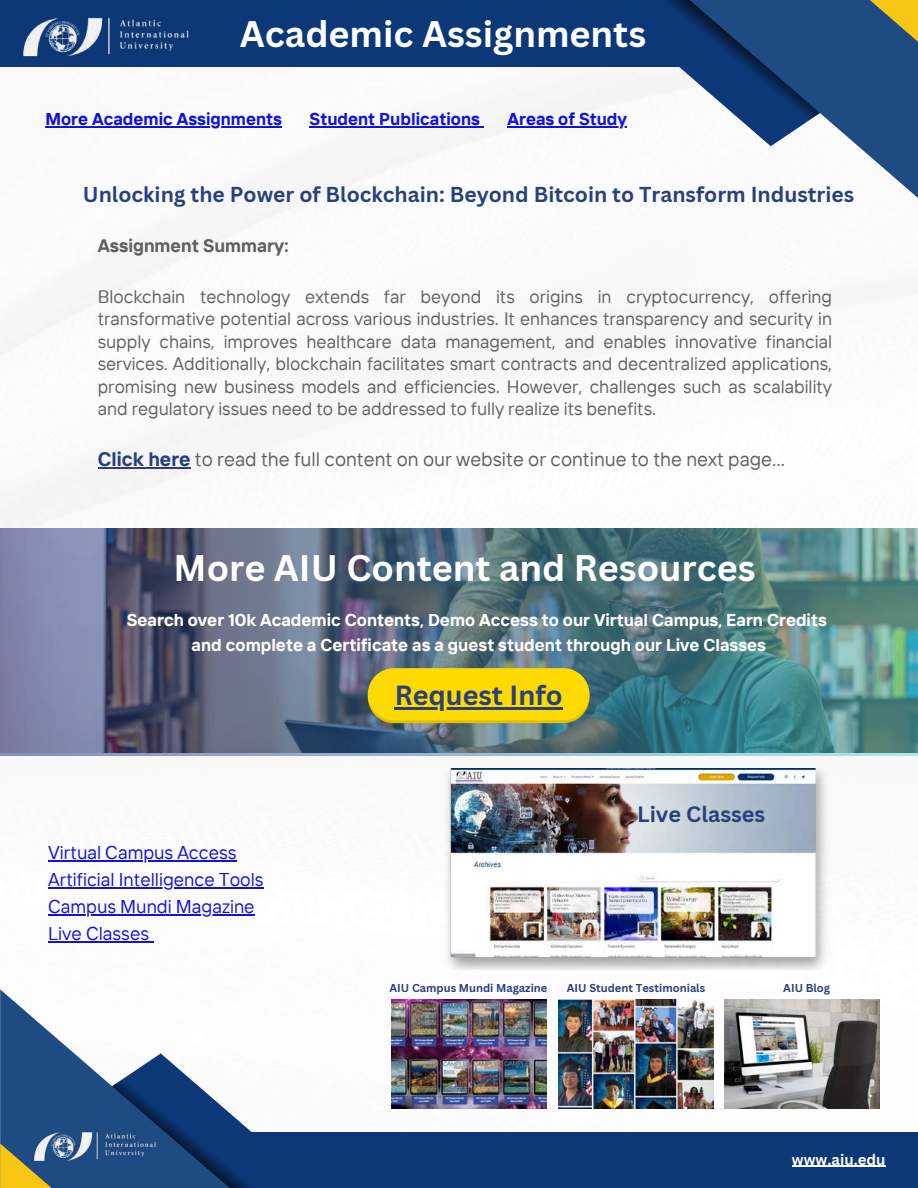
<style>
.page{position:relative;width:918px;height:1188px;background:#fff}
.page>*{position:absolute;margin:0;border:0;box-sizing:border-box;transform-origin:0 0}
.t1{font:700 36px "Canva Sans";color:#fff}
.t2{font:700 27px "Canva Sans";color:#28407b}
.t3{font:700 21.6px "Canva Sans";color:#28407b}
.t4{font:700 21px "Canva Sans";color:#28407b}
.t5{font:19.5px "TT Interphases";color:#606060}
.t6{font:18.45px/27px "TT Interphases";color:#1112dd}
.t7{font:18px/22.5px "TT Interphases";color:#606060;text-align:justify}
.t8{font:700 18px "TT Interphases";color:#606060}
.t9{font:700 17.1px/24.8px "TT Interphases";color:#fff;text-align:center}
.t10{font:700 17.1px "TT Interphases";color:#1112dd}
.t11{font:700 15px "Canva Sans";color:#fff}
.t12{font:700 11.1px "Canva Sans";color:#28407b}
.s1{font-weight:700;color:#28407b}
</style>
<div class="page">
<img style="left:0;top:66px;width:918px;height:1043px">
<div style="left:175px;top:1132px;width:743px;height:56px;background:#0c3877"></div>
<svg style="left:0;top:989px;width:282px;height:199px"></svg>
<svg style="left:0;top:1143px;width:104px;height:45px;background:#757c55"></svg>
<svg style="left:112px;top:1053px;width:257px;height:135px"></svg>
<img style="left:0;top:529px;width:918px;height:227px">
<svg style="left:192px;top:1032px;width:12px;height:10px"></svg>
<svg style="left:368px;top:699px;width:221px;height:24px"></svg>
<div style="left:368px;top:668px;width:221px;height:52px;background:#ffda00;border-radius:26px"></div>
<hr style="left:45px;top:126px;width:237px;height:1px;background:#1112dd">
<hr style="left:310px;top:126px;width:170px;height:1px;background:#1112dd">
<hr style="left:508px;top:126px;width:119px;height:1px;background:#1112dd">
<div style="left:0;top:0;width:699px;height:66px;background:#0c3877"></div>
<svg style="left:648px;top:0;width:270px;height:211px"></svg>
<svg style="left:828px;top:0;width:90px;height:55px;background:#4a646b"></svg>
<svg style="left:560px;top:0;width:260px;height:146px"></svg>
<img style="left:20px;top:17px;width:172px;height:50px">
<hr style="left:98px;top:467px;width:93px;height:1px;background:#28407b">
<img style="left:423px;top:768px;width:427px;height:201px">
<hr style="left:395px;top:708px;width:168px;height:2px;background:#28407b">
<hr style="left:48px;top:860px;width:189px;height:1px;background:#1112dd">
<hr style="left:48px;top:887px;width:216px;height:1px;background:#1112dd">
<hr style="left:48px;top:914px;width:207px;height:1px;background:#1112dd">
<hr style="left:48px;top:941px;width:101px;height:1px;background:#1112dd">
<img style="left:31px;top:1124px;width:127px;height:44px">
<hr style="left:792px;top:1166px;width:94px;height:1px;background:#fff">
<img style="left:725px;top:999px;width:155px;height:110px">
<img style="left:559px;top:999px;width:155px;height:110px">
<img style="left:392px;top:999px;width:155px;height:110px">
<h1 class="t1" style="left:240px;top:9px;width:408px">Academic Assignments</h1>
<p class="t10" style="left:45px;top:108px;width:238px">More Academic Assignments</p>
<p class="t10" style="left:310px;top:108px;width:172px">Student Publications</p>
<p class="t10" style="left:508px;top:108px;width:121px">Areas of Study</p>
<p class="t4" style="left:83px;top:179px;width:773px">Unlocking the Power of Blockchain: Beyond Bitcoin to Transform Industries</p>
<p class="t8" style="left:98px;top:234px;width:192px">Assignment Summary:</p>
<p class="t7" style="left:98px;top:285px;width:736px">Blockchain technology extends far beyond its origins in cryptocurrency, offering transformative potential across various industries. It enhances transparency and security in supply chains, improves healthcare data management, and enables innovative financial services. Additionally, blockchain facilitates smart contracts and decentralized applications, promising new business models and efficiencies. However, challenges such as scalability and regulatory issues need to be addressed to fully realize its benefits.</p>
<p class="t5" style="left:98px;top:446px;width:689px"><span class="s1">Click here</span> to read the full content on our website or continue to the next page...</p>
<h1 class="t1" style="left:174px;top:543px;width:584px">More AIU Content and Resources</h1>
<p class="t9" style="left:127px;top:607px;width:702px">Search over 10k Academic Contents, Demo Access to our Virtual Campus, Earn Credits and complete a Certificate as a guest student through our Live Classes</p>
<h2 class="t2" style="left:395px;top:676px;width:170px">Request Info</h2>
<p class="t6" style="left:48px;top:838px;width:217px">Virtual Campus Access<br>Artificial Intelligence Tools<br>Campus Mundi Magazine<br>Live Classes</p>
<p class="t3" style="left:637px;top:799px;width:130px">Live Classes</p>
<p class="t12" style="left:390px;top:980px;width:159px">AIU Campus Mundi Magazine</p>
<p class="t12" style="left:567px;top:980px;width:140px">AIU Student Testimonials</p>
<p class="t12" style="left:783px;top:980px;width:48px">AIU Blog</p>
<p class="t11" style="left:792px;top:1149px;width:95px">www.aiu.edu</p>
</div>
